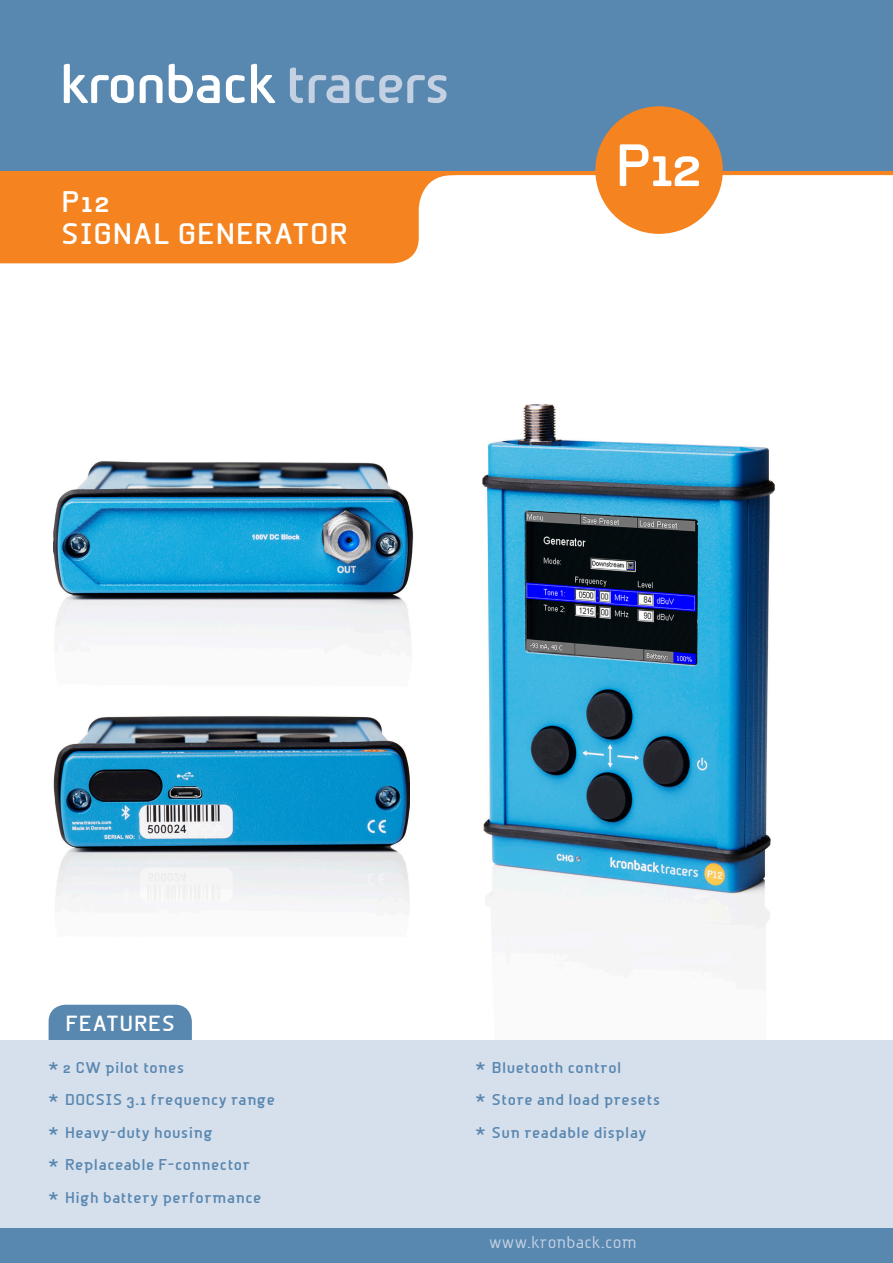
<style>
.page{position:relative;width:893px;height:1263px;background:#fff}
.page>*{position:absolute;margin:0;border:0;box-sizing:border-box;transform-origin:0 0}
.Overskrift_Spec{font:700 57px "Beta Semi";color:#fff}
.t1{font:700 28.5px/31.5px "Beta Semi";letter-spacing:.03em;color:#fff}
.t2{font:700 21px "Beta Semi";letter-spacing:.035em;color:#fff}
.Overskrift{font:16.5px "Beta Semi Norm";letter-spacing:.01em;color:#c3d1e3}
.features_bold{font:700 15px "Beta Semi";letter-spacing:.035em;color:#5887b0}
</style>
<div class="page">
<img style="left:482px;top:404px;width:293px;height:552px">
<div style="left:49px;top:1005px;width:143px;height:70px;background:#5887b0;border-radius:17px"></div>
<div style="left:0;top:1040px;width:893px;height:223px;background:#d6dfec"></div>
<div style="left:0;top:1229px;width:893px;height:34px;background:#5887b0"></div>
<img style="left:53px;top:461px;width:361px;height:177px">
<img style="left:53px;top:716px;width:357px;height:188px">
<svg style="left:0;top:170px;width:893px;height:93px;fill:#f58420"></svg>
<div style="left:0;top:0;width:893px;height:170px;background:#5887b0"></div>
<svg style="left:64px;top:64px;width:70px;height:39px"></svg>
<svg style="left:140px;top:75px;width:23px;height:28px"></svg>
<svg style="left:169px;top:64px;width:51px;height:39px"></svg>
<svg style="left:226px;top:75px;width:19px;height:28px"></svg>
<svg style="left:251px;top:64px;width:25px;height:39px"></svg>
<svg style="left:290px;top:67px;width:13px;height:36px"></svg>
<svg style="left:309px;top:75px;width:40px;height:28px"></svg>
<svg style="left:355px;top:75px;width:91px;height:28px"></svg>
<div style="left:595px;top:106px;width:128px;height:128px;background:#f58420;border-radius:50%"></div>
<p class="t1" style="left:62px;top:186px;width:288px">P12<br>SIGNAL GENERATOR</p>
<p class="Overskrift_Spec" style="left:615px;top:132px;width:89px">P 12</p>
<p class="t2" style="left:65px;top:1011px;width:111px">FEATURES</p>
<p class="features_bold" style="left:49px;top:1059px;width:137px">* 2 CW pilot tones</p>
<p class="features_bold" style="left:49px;top:1091px;width:228px">* DOCSIS 3.1 frequency range</p>
<p class="features_bold" style="left:49px;top:1123px;width:165px">* Heavy-duty housing</p>
<p class="features_bold" style="left:49px;top:1156px;width:203px">* Replaceable F-connector</p>
<p class="features_bold" style="left:49px;top:1188px;width:214px">* High battery performance</p>
<p class="features_bold" style="left:475px;top:1059px;width:147px">* Bluetooth control</p>
<p class="features_bold" style="left:475px;top:1091px;width:186px">* Store and load presets</p>
<p class="features_bold" style="left:475px;top:1123px;width:173px">* Sun readable display</p>
<p class="Overskrift" style="left:489px;top:1233px;width:149px">www.kronback.com</p>
</div>
